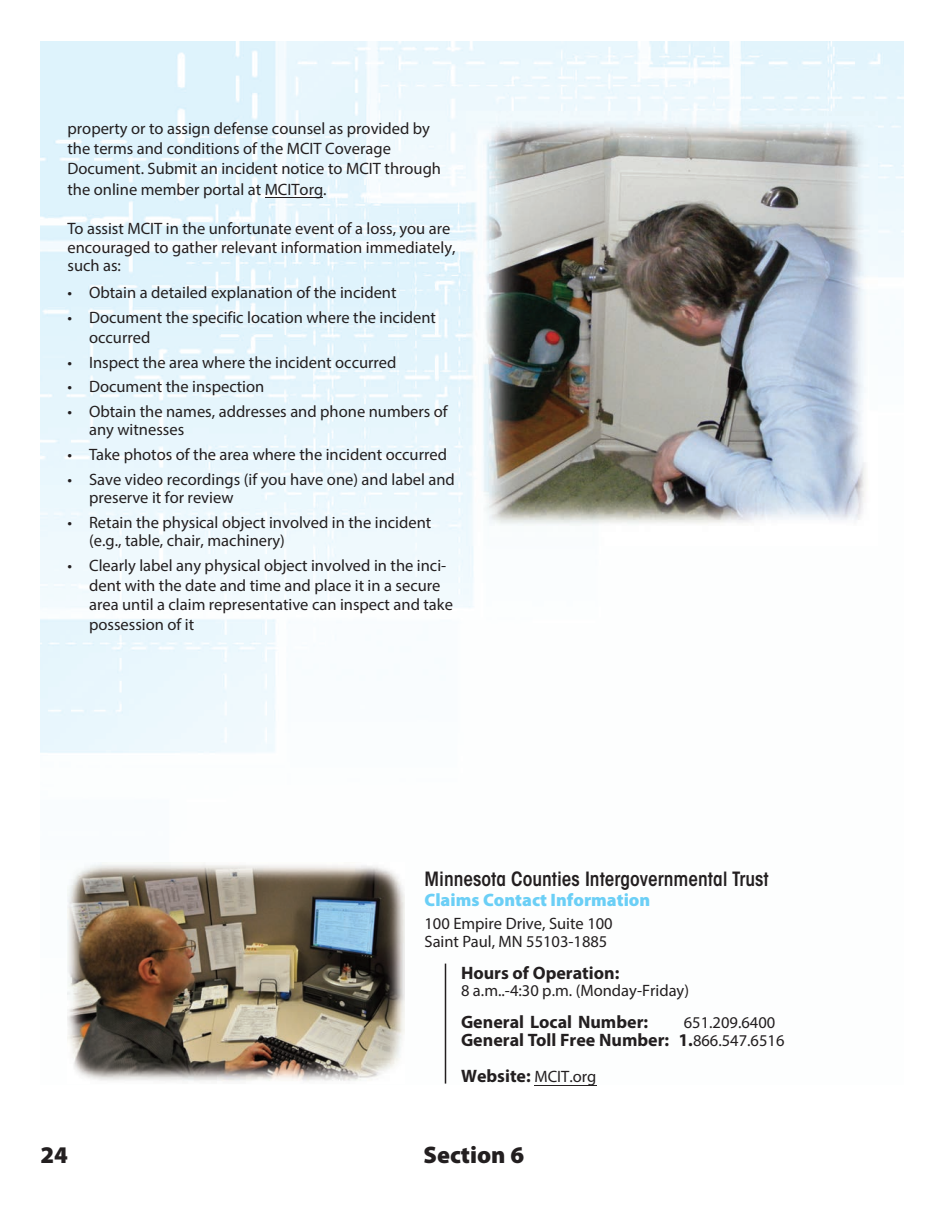
<style>
.page{position:relative;width:945px;height:1215px;background:#fff}
.page>*{position:absolute;margin:0;border:0;box-sizing:border-box;transform-origin:0 0}
.t1{font:900 24px "Myriad Pro";color:#231f20}
.t2{font:600 condensed 19.5px "ITC Avant Garde Std";color:#231f20}
.t3{font:700 18px/36px "Myriad Pro";color:#231f20}
.t4{font:900 18px "Myriad Pro";color:#6bcff6}
.t5{font:16.5px/19.5px "Myriad Pro";color:#231f20}
.s1{font-weight:400;font-size:16.5px}
</style>
<div class="page">
<img style="left:40px;top:41px;width:864px;height:1043px">
<hr style="left:265px;top:197px;width:58px;height:1px;background:#231f20">
<img style="left:466px;top:111px;width:411px;height:435px">
<hr style="left:534px;top:1085px;width:63px;height:1px;background:#231f20">
<img style="left:68px;top:862px;width:336px;height:221px">
<hr style="left:445px;top:964px;width:1px;height:120px;background:#231f20">
<p class="t5" style="left:68px;top:118px;width:375px;line-height:20.2px">property or to assign defense counsel as provided by the terms and conditions of the MCIT Coverage Document. Submit an incident notice to MCIT through the online member portal at MCITorg.</p>
<p class="t5" style="left:68px;top:219px;width:390px;line-height:18.5px">To assist MCIT in the unfortunate event of a loss, you are encouraged to gather relevant information immediately, such as:</p>
<p class="t5" style="left:68px;top:283px;width:331px">• Obtain a detailed explanation of the incident</p>
<p class="t5" style="left:89px;top:308px;width:348px;text-indent:-22px">• Document the specific location where the incident occurred</p>
<p class="t5" style="left:68px;top:352px;width:331px">• Inspect the area where the incident occurred</p>
<p class="t5" style="left:68px;top:377px;width:198px">• Document the inspection</p>
<p class="t5" style="left:89px;top:403px;width:360px;line-height:18.1px;text-indent:-22px">• Obtain the names, addresses and phone numbers of any witnesses</p>
<p class="t5" style="left:68px;top:445px;width:381px">• Take photos of the area where the incident occurred</p>
<p class="t5" style="left:89px;top:470px;width:367px;line-height:18.1px;text-indent:-22px">• Save video recordings (if you have one) and label and preserve it for review</p>
<p class="t5" style="left:89px;top:513px;width:344px;line-height:18.1px;text-indent:-22px">• Retain the physical object involved in the incident (e.g., table, chair, machinery)</p>
<p class="t5" style="left:89px;top:556px;width:365px;text-indent:-22px">• Clearly label any physical object involved in the inci&shy;dent with the date and time and place it in a secure area until a claim representative can inspect and take possession of it</p>
<p class="t2" style="left:424px;top:866px;width:346px">Minnesota Counties Intergovernmental Trust</p>
<p class="t4" style="left:424px;top:893px;width:227px">Claims Contact Information</p>
<p class="t5" style="left:424px;top:914px;width:190px;line-height:18px">100 Empire Drive, Suite 100<br>Saint Paul, MN 55103-1885</p>
<p class="t3" style="left:461px;top:956px;width:160px">Hours of Operation:</p>
<p class="t5" style="left:461px;top:981px;width:230px">8 a.m..-4:30 p.m. (Monday-Friday)</p>
<p class="t3" style="left:461px;top:1005px;width:189px">General Local Number:</p>
<p class="t5" style="left:684px;top:1012px;width:93px">651.209.6400</p>
<p class="t3" style="left:461px;top:1024px;width:325px">General Toll Free Number: 1.<span class="s1">866.547.6516<br></span>Website: <span class="s1">MCIT.org</span></p>
<h1 class="t1" style="left:40px;top:1146px;width:29px">24</h1>
<h1 class="t1" style="left:424px;top:1146px;width:102px">Section 6</h1>
</div>
